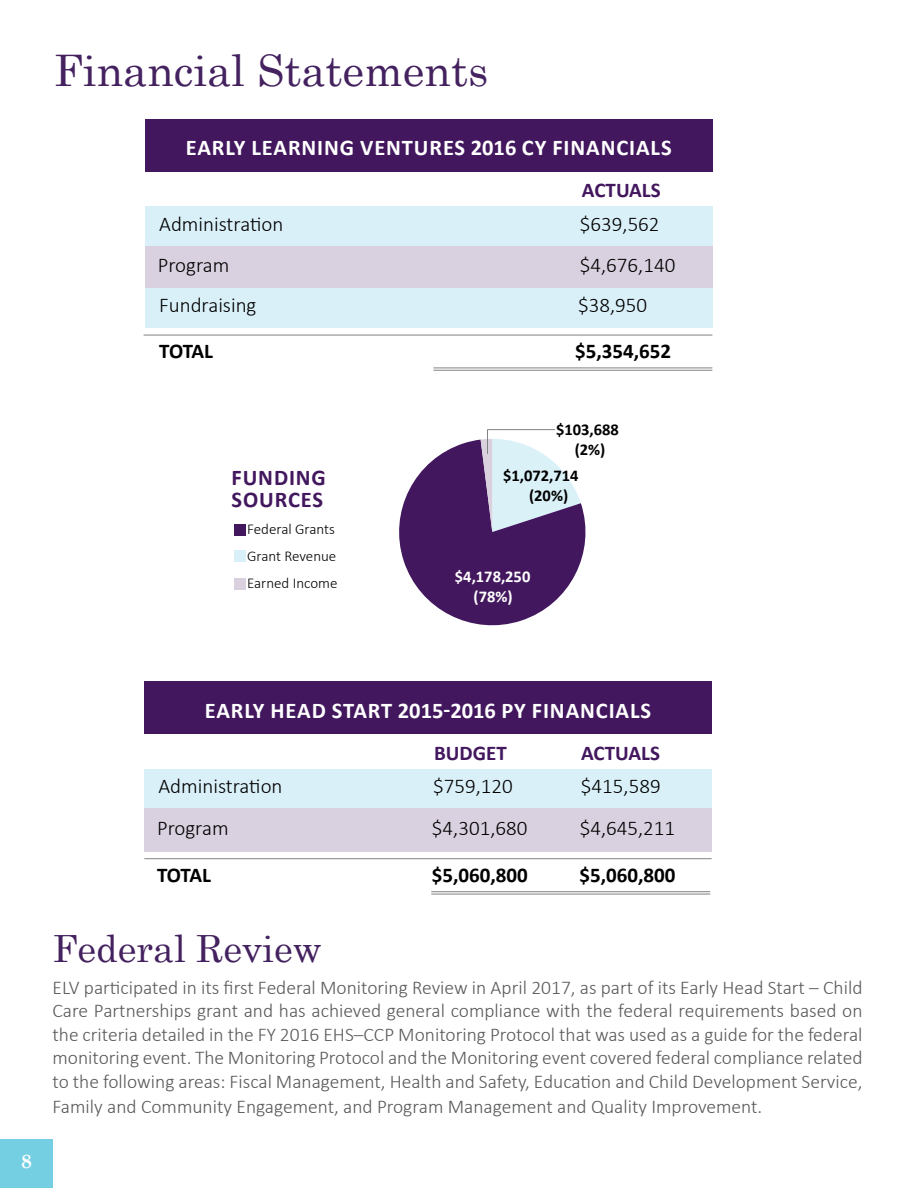
<style>
.page{position:relative;width:918px;height:1188px;background:#fff}
.page>*{position:absolute;margin:0;border:0;box-sizing:border-box;transform-origin:0 0}
.t1{font:43.5px "Century Schoolbook";color:#44215f}
.t2{font:37.5px "Century Schoolbook";color:#44215f}
.t3{font:700 22.5px "Calibri";letter-spacing:.04em;color:#fff}
.t4{font:700 22.5px/22.5px "Calibri";letter-spacing:.04em;color:#42175e}
.t5{font:300 21px "Calibri";color:#000}
.t6{font:700 21px "Calibri";color:#000}
.t7{font:700 21px "Calibri";color:#42175e}
.t8{font:300 19.5px/23.4px "Calibri";color:#58595b;text-align:justify}
.t9{font:700 19.5px "Century Schoolbook";color:#fff}
.t10{font:700 16.5px/19.8px "Calibri";color:#000}
.t11{font:700 16.5px/19.8px "Calibri";color:#fff;text-align:center}
.t12{font:300 15px/26.2px "Calibri";color:#000}
</style>
<div class="page">
<div style="left:0;top:1140px;width:53px;height:48px;background:#75cfe3"></div>
<div style="left:145px;top:119px;width:567px;height:52px;background:#42175e"></div>
<div style="left:145px;top:206px;width:567px;height:40px;background:#daf0f9"></div>
<div style="left:145px;top:246px;width:567px;height:43px;background:#d9d1df"></div>
<div style="left:145px;top:288px;width:567px;height:40px;background:#daf0f9"></div>
<hr style="left:144px;top:335px;width:568px;height:1px;background:#808284">
<hr style="left:433px;top:368px;width:279px;height:1px;background:#808284">
<hr style="left:433px;top:370px;width:279px;height:1px;background:#808284">
<div style="left:144px;top:682px;width:568px;height:52px;background:#42175e"></div>
<div style="left:144px;top:769px;width:568px;height:40px;background:#daf0f9"></div>
<div style="left:144px;top:809px;width:568px;height:43px;background:#d9d1df"></div>
<hr style="left:144px;top:858px;width:568px;height:1px;background:#808284">
<hr style="left:431px;top:891px;width:279px;height:1px;background:#808284">
<hr style="left:431px;top:894px;width:279px;height:1px;background:#808284">
<svg style="left:399px;top:429px;width:187px;height:197px"></svg>
<div style="left:234px;top:524px;width:11px;height:12px;background:#42175e"></div>
<div style="left:418px;top:525px;width:8px;height:9px;background:#42175e"></div>
<div style="left:234px;top:550px;width:11px;height:12px;background:#daf0f9"></div>
<div style="left:234px;top:578px;width:11px;height:12px;background:#d9d1df"></div>
<hr style="left:917px;top:0;width:1px;height:1188px;background:#42175e">
<svg style="left:917px;top:82px;width:1px;height:1027px"></svg>
<h1 class="t1" style="left:54px;top:54px;width:436px">Financial Statements</h1>
<p class="t3" style="left:186px;top:139px;width:487px">EARLY LEARNING VENTURES 2016 CY FINANCIALS</p>
<p class="t7" style="left:582px;top:182px;width:80px">ACTUALS</p>
<p class="t5" style="left:159px;top:211px;width:126px">Administration</p>
<p class="t5" style="left:580px;top:211px;width:81px">$639,562</p>
<p class="t5" style="left:158px;top:252px;width:73px">Program</p>
<p class="t5" style="left:580px;top:252px;width:97px">$4,676,140</p>
<p class="t5" style="left:159px;top:292px;width:99px">Fundraising</p>
<p class="t5" style="left:578px;top:292px;width:71px">$38,950</p>
<p class="t6" style="left:159px;top:343px;width:55px">TOTAL</p>
<p class="t6" style="left:575px;top:343px;width:98px">$5,354,652</p>
<p class="t4" style="left:232px;top:467px;width:96px">FUNDING<br>SOURCES</p>
<p class="t12" style="left:247px;top:516px;width:91px">Federal Grants<br>Grant Revenue</p>
<p class="t12" style="left:247px;top:570px;width:92px">Earned Income</p>
<p class="t10" style="left:556px;top:420px;width:64px;text-align:center">$103,688 (2%)</p>
<p class="t10" style="left:529px;top:466px;width:51px;text-indent:-26px">$1,072,714 (20%)</p>
<p class="t11" style="left:455px;top:568px;width:77px">$4,178,250 (78%)</p>
<p class="t9" style="left:21px;top:1154px;width:13px">8</p>
<p class="t3" style="left:205px;top:696px;width:448px">EARLY HEAD START 2015-2016 PY FINANCIALS</p>
<p class="t7" style="left:434px;top:744px;width:74px">BUDGET</p>
<p class="t7" style="left:581px;top:744px;width:80px">ACTUALS</p>
<p class="t5" style="left:158px;top:773px;width:126px">Administration</p>
<p class="t5" style="left:433px;top:773px;width:81px">$759,120</p>
<p class="t5" style="left:581px;top:773px;width:81px">$415,589</p>
<p class="t5" style="left:157px;top:815px;width:73px">Program</p>
<p class="t5" style="left:432px;top:815px;width:97px">$4,301,680</p>
<p class="t5" style="left:580px;top:815px;width:97px">$4,645,211</p>
<p class="t6" style="left:157px;top:866px;width:55px">TOTAL</p>
<p class="t6" style="left:432px;top:866px;width:98px">$5,060,800</p>
<p class="t6" style="left:580px;top:866px;width:98px">$5,060,800</p>
<h2 class="t2" style="left:53px;top:934px;width:271px">Federal Review</h2>
<p class="t8" style="left:52px;top:976px;width:812px">ELV participated in its first Federal Monitoring Review in April 2017, as part of its Early Head Start – Child Care Partnerships grant and has achieved general compliance with the federal requirements based on the criteria detailed in the FY 2016 EHS–CCP Monitoring Protocol that was used as a guide for the federal monitoring event. The Monitoring Protocol and the Monitoring event covered federal compliance related to the following areas: Fiscal Management, Health and Safety, Education and Child Development Service,</p>
<p class="t8" style="left:52px;top:1094px;width:711px">Family and Community Engagement, and Program Management and Quality Improvement.</p>
</div>
